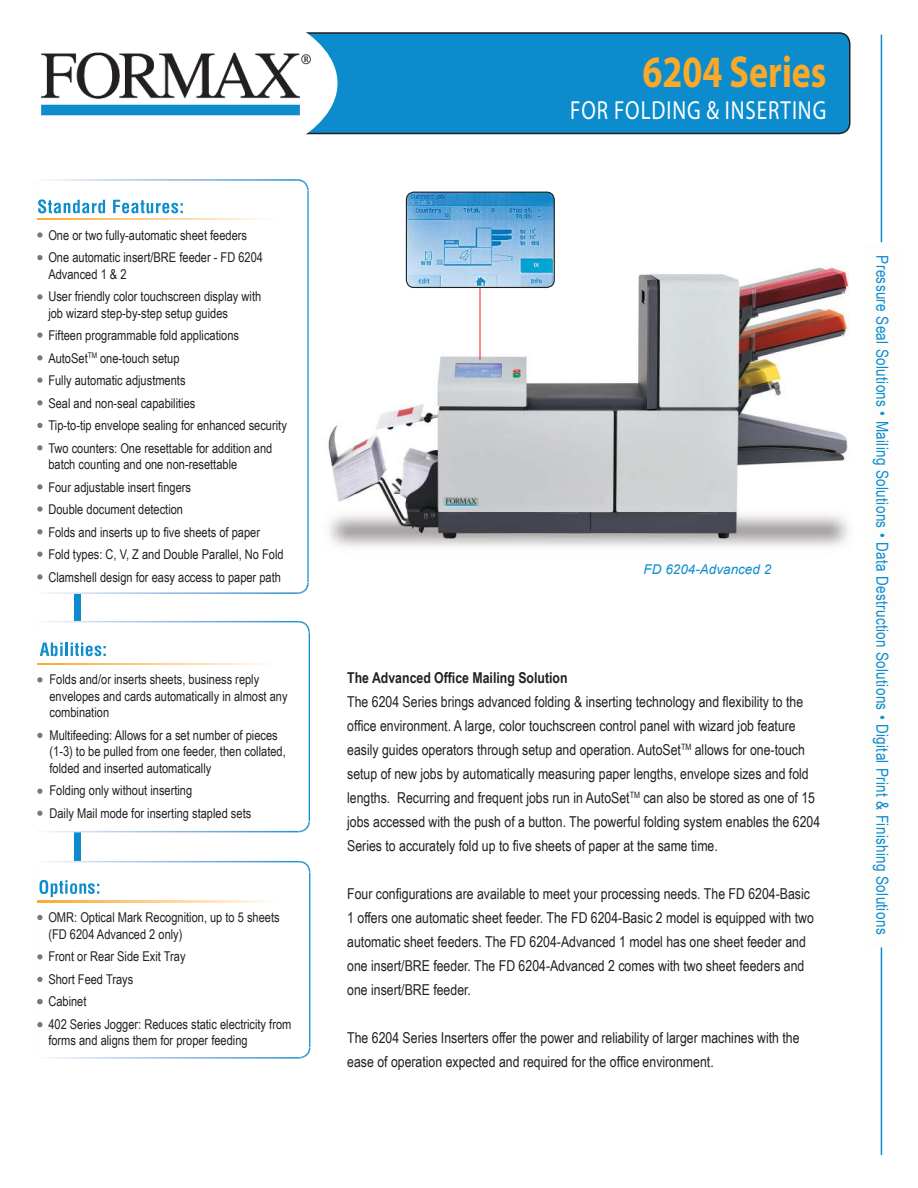
<style>
.page{position:relative;width:918px;height:1188px;background:#fff}
.page>*{position:absolute;margin:0;border:0;box-sizing:border-box;transform-origin:0 0}
.t1{font:700 45px "Myriad Pro";color:#faa928;scale:.8 1}
.t2{font:26.25px "Myriad Pro";letter-spacing:.045em;color:#fff;scale:.8 1}
.t3{font:16.5px "Arial Narrow";letter-spacing:.02em;color:#0d8ccd}
.t4{font:15px/24px "Arial Narrow";color:#221f1f}
.t5{font:700 15px "Arial Narrow";color:#221f1f}
.t6{font:13.5px/22.5px "Arial Narrow";color:#221f1f}
.t7{font:italic 13.5px "Arial";color:#0d8ccd}
</style>
<div class="page">
<img style="left:328px;top:254px;width:521px;height:293px">
<div style="left:43px;top:33px;width:807px;height:100px;background:#0d8ccd;border-radius:11px"></div>
<div style="left:42px;top:32px;width:809px;height:102px;border:2px solid #221f1f;border-radius:11px"></div>
<svg style="left:42px;top:32px;width:296px;height:103px;fill:#fff"></svg>
<div style="left:74px;top:360px;width:7px;height:633px;background:#0d8ccd"></div>
<div style="left:33px;top:180px;width:275px;height:413px;background:#fff;border-radius:11px"></div>
<img style="left:44px;top:592px;width:253px;height:2px">
<svg style="left:297px;top:582px;width:12px;height:12px"></svg>
<img style="left:307px;top:192px;width:2px;height:390px">
<svg style="left:297px;top:179px;width:12px;height:13px"></svg>
<img style="left:44px;top:179px;width:253px;height:2px">
<img style="left:41px;top:51px;width:271px;height:65px">
<svg style="left:37px;top:232px;width:6px;height:6px"></svg>
<svg style="left:37px;top:255px;width:6px;height:5px"></svg>
<svg style="left:37px;top:294px;width:6px;height:6px"></svg>
<svg style="left:37px;top:400px;width:6px;height:5px"></svg>
<svg style="left:37px;top:355px;width:6px;height:5px"></svg>
<svg style="left:37px;top:423px;width:6px;height:5px"></svg>
<img style="left:38px;top:199px;width:8px;height:14px">
<svg style="left:48px;top:200px;width:57px;height:13px"></svg>
<svg style="left:113px;top:200px;width:70px;height:13px"></svg>
<svg style="left:37px;top:332px;width:6px;height:6px"></svg>
<svg style="left:37px;top:378px;width:6px;height:5px"></svg>
<svg style="left:37px;top:445px;width:6px;height:5px"></svg>
<img style="left:38px;top:218px;width:230px;height:2px">
<div style="left:34px;top:622px;width:275px;height:210px;background:#fff;border-radius:11px"></div>
<img style="left:45px;top:831px;width:253px;height:1px">
<svg style="left:298px;top:821px;width:12px;height:11px"></svg>
<img style="left:308px;top:633px;width:2px;height:188px">
<svg style="left:298px;top:621px;width:12px;height:12px"></svg>
<img style="left:45px;top:621px;width:253px;height:1px">
<svg style="left:40px;top:643px;width:66px;height:13px"></svg>
<img style="left:38px;top:663px;width:230px;height:2px">
<svg style="left:37px;top:677px;width:6px;height:5px"></svg>
<svg style="left:37px;top:733px;width:6px;height:5px"></svg>
<svg style="left:37px;top:811px;width:7px;height:21px"></svg>
<svg style="left:37px;top:789px;width:6px;height:5px"></svg>
<svg style="left:37px;top:484px;width:6px;height:6px"></svg>
<svg style="left:37px;top:506px;width:6px;height:6px"></svg>
<svg style="left:37px;top:529px;width:6px;height:5px"></svg>
<hr style="left:480px;top:288px;width:1px;height:72px;background:#ed1c24">
<svg style="left:37px;top:552px;width:6px;height:5px"></svg>
<svg style="left:37px;top:574px;width:6px;height:20px"></svg>
<div style="left:34px;top:862px;width:276px;height:196px;background:#fff;border-radius:11px"></div>
<img style="left:46px;top:1057px;width:253px;height:2px">
<svg style="left:299px;top:1047px;width:12px;height:12px"></svg>
<img style="left:309px;top:873px;width:2px;height:174px">
<svg style="left:299px;top:861px;width:11px;height:12px"></svg>
<img style="left:45px;top:861px;width:254px;height:1px">
<img style="left:39px;top:880px;width:9px;height:14px">
<img style="left:51px;top:883px;width:6px;height:14px">
<svg style="left:59px;top:880px;width:40px;height:14px"></svg>
<img style="left:38px;top:901px;width:230px;height:1px">
<svg style="left:37px;top:954px;width:6px;height:6px"></svg>
<svg style="left:37px;top:915px;width:6px;height:5px"></svg>
<svg style="left:37px;top:977px;width:6px;height:5px"></svg>
<svg style="left:37px;top:999px;width:6px;height:6px"></svg>
<svg style="left:37px;top:1022px;width:6px;height:5px"></svg>
<img style="left:406px;top:192px;width:148px;height:95px">
<div style="left:406px;top:192px;width:149px;height:96px;border:1px solid #221f1f;border-radius:8px"></div>
<hr style="left:881px;top:35px;width:1px;height:1120px;background:#0d8ccd">
<p class="t6" style="left:48px;top:223px;width:216px">One or two fully-automatic sheet feeders<br>One automatic insert/BRE feeder - FD 6204</p>
<p class="t6" style="left:48px;top:262px;width:214px">Advanced 1 &amp; 2<br>User friendly color touchscreen display with</p>
<p class="t6" style="left:48px;top:301px;width:240px">job wizard step-by-step setup guides<br>Fifteen programmable fold applications AutoSet<sup>TM</sup> one-touch setup<br>Fully automatic adjustments<br>Seal and non-seal capabilities<br>Tip-to-tip envelope sealing for enhanced security Two counters: One resettable for addition and</p>
<p class="t6" style="left:48px;top:453px;width:237px">batch counting and one non-resettable<br>Four adjustable insert ingers<br>Double document detection<br>Folds and inserts up to ive sheets of paper Fold types: C, V, Z and Double Parallel, No Fold Clamshell design for easy access to paper path</p>
<p class="t6" style="left:49px;top:671px;width:240px;line-height:16.5px">Folds and/or inserts sheets, business reply envelopes and cards automatically in almost any combination</p>
<p class="t6" style="left:49px;top:726px;width:238px;line-height:16.5px">Multifeeding: Allows for a set number of pieces (1-3) to be pulled from one feeder, then collated, folded and inserted automatically</p>
<p class="t6" style="left:49px;top:779px;width:203px">Folding only without inserting<br>Daily Mail mode for inserting stapled sets</p>
<p class="t6" style="left:48px;top:909px;width:233px;line-height:16.5px">OMR: Optical Mark Recognition, up to 5 sheets (FD 6204 Advanced 2 only)</p>
<p class="t6" style="left:48px;top:945px;width:245px">Front or Rear Side Exit Tray<br>Short Feed Trays<br>Cabinet<br>402 Series Jogger: Reduces static electricity from</p>
<p class="t6" style="left:48px;top:1029px;width:201px">forms and aligns them for proper feeding</p>
<h1 class="t1" style="left:642px;top:45px;width:232px">6204 Series</h1>
<h2 class="t2" style="left:570px;top:94px;width:322px">FOR FOLDING &amp; INSERTING</h2>
<p class="t7" style="left:644px;top:561px;width:129px">FD 6204-Advanced 2</p>
<p class="t5" style="left:347px;top:667px;width:222px">The Advanced Ofice Mailing Solution</p>
<p class="t4" style="left:347px;top:689px;width:474px">The 6204 Series brings advanced folding &amp; inserting technology and lexibility to the ofice environment. A large, color touchscreen control panel with wizard job feature easily guides operators through setup and operation. AutoSet<sup>TM</sup> allows for one-touch setup of new jobs by automatically measuring paper lengths, envelope sizes and fold lengths. Recurring and frequent jobs run in AutoSet<sup>TM</sup> can also be stored as one of 15 jobs accessed with the push of a button. The powerful folding system enables the 6204<br>Series to accurately fold up to ive sheets of paper at the same time.</p>
<p class="t4" style="left:347px;top:881px;width:468px">Four conigurations are available to meet your processing needs. The FD 6204-Basic 1 offers one automatic sheet feeder. The FD 6204-Basic 2 model is equipped with two automatic sheet feeders. The FD 6204-Advanced 1 model has one sheet feeder and one insert/BRE feeder. The FD 6204-Advanced 2 comes with two sheet feeders and one insert/BRE feeder.</p>
<p class="t4" style="left:347px;top:1025px;width:454px">The 6204 Series Inserters offer the power and reliability of larger machines with the ease of operation expected and required for the ofice environment.</p>
<p class="t3" style="left:895px;top:255px;width:680px;rotate:90deg">Pressure Seal Solutions • Mailing Solutions • Data Destruction Solutions • Digital Print &amp; Finishing Solutions</p>
</div>
